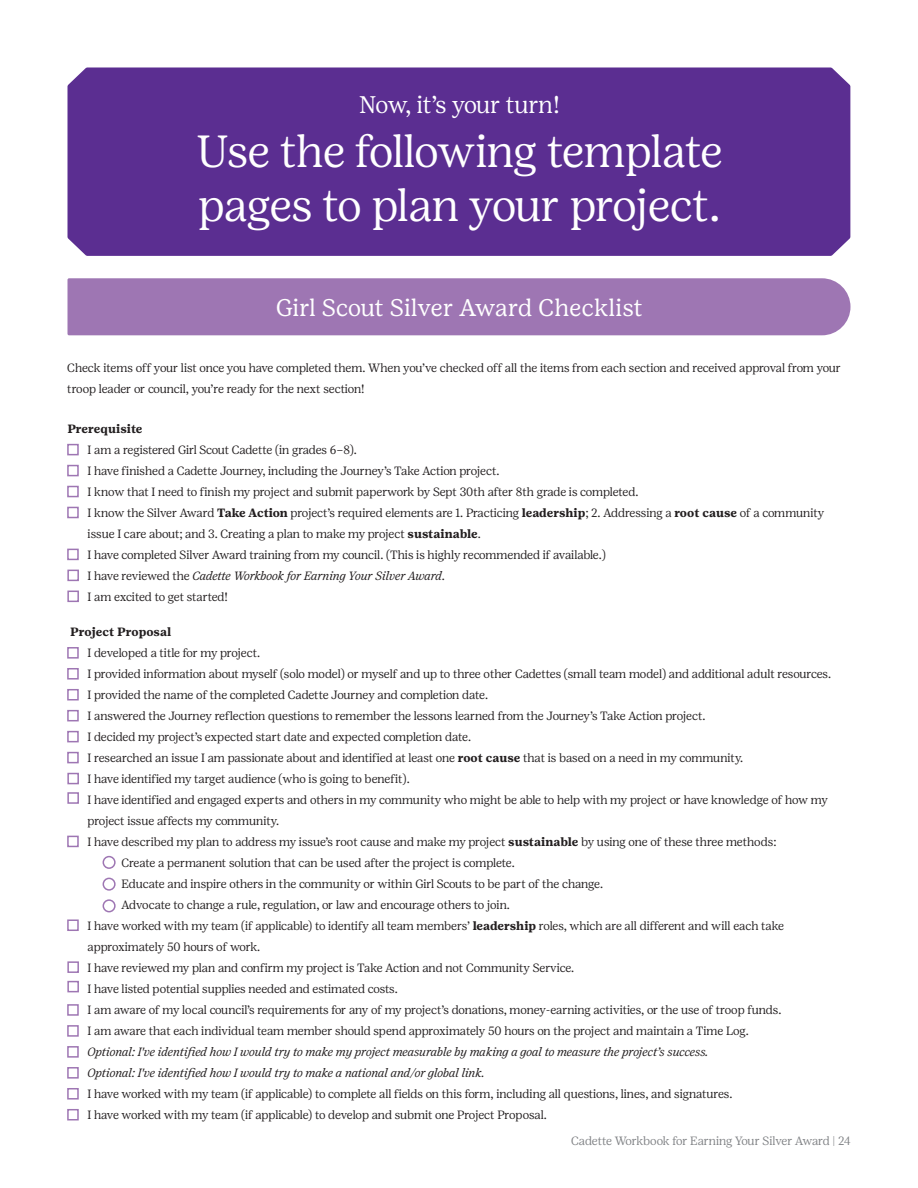
<style>
.page{position:relative;width:918px;height:1188px;background:#fff}
.page>*{position:absolute;margin:0;border:0;box-sizing:border-box;transform-origin:0 0}
.t1{font:300 45px/54px "Girl Scout Display";letter-spacing:-.01em;color:#fff}
.t2{font:24px "Girl Scout Text";letter-spacing:-.01em;color:#fff}
.t3{font:300 24px "Girl Scout Display";letter-spacing:-.01em;color:#fff}
.t4{font:300 12px/21px "Girl Scout Display";letter-spacing:-.005em;color:#231f20}
.t5{font:italic 300 12px/21px "Girl Scout Display";color:#231f20}
.t6{font:300 12px "Girl Scout Display";letter-spacing:-.015em;color:#808285}
.t7{font:700 12px "Girl Scout Text";color:#231f20}
.s1{font-family:"Girl Scout Text";font-weight:700}
.s2{font-style:italic}
</style>
<div class="page">
<div style="left:68px;top:278px;width:783px;height:57px;background:#9e76b3"></div>
<div style="left:68px;top:67px;width:782px;height:189px;background:#5b2e91"></div>
<div style="left:67px;top:444px;width:12px;height:11px;background:#fff;border:2px solid #9e76b3"></div>
<div style="left:67px;top:507px;width:12px;height:11px;background:#fff;border:2px solid #9e76b3"></div>
<div style="left:67px;top:465px;width:12px;height:11px;background:#fff;border:2px solid #9e76b3"></div>
<div style="left:67px;top:570px;width:12px;height:11px;background:#fff;border:2px solid #9e76b3"></div>
<div style="left:67px;top:486px;width:12px;height:11px;background:#fff;border:2px solid #9e76b3"></div>
<div style="left:67px;top:549px;width:12px;height:11px;background:#fff;border:2px solid #9e76b3"></div>
<div style="left:67px;top:591px;width:12px;height:11px;background:#fff;border:2px solid #9e76b3"></div>
<div style="left:67px;top:647px;width:12px;height:12px;background:#fff;border:2px solid #9e76b3"></div>
<div style="left:67px;top:836px;width:12px;height:11px;background:#fff;border:2px solid #9e76b3"></div>
<div style="left:67px;top:1004px;width:12px;height:12px;background:#fff;border:2px solid #9e76b3"></div>
<div style="left:67px;top:710px;width:12px;height:11px;background:#fff;border:2px solid #9e76b3"></div>
<div style="left:67px;top:1067px;width:12px;height:12px;background:#fff;border:2px solid #9e76b3"></div>
<div style="left:67px;top:668px;width:12px;height:12px;background:#fff;border:2px solid #9e76b3"></div>
<div style="left:67px;top:1025px;width:12px;height:12px;background:#fff;border:2px solid #9e76b3"></div>
<div style="left:67px;top:731px;width:12px;height:11px;background:#fff;border:2px solid #9e76b3"></div>
<div style="left:67px;top:919px;width:12px;height:12px;background:#fff;border:2px solid #9e76b3"></div>
<div style="left:67px;top:1088px;width:12px;height:12px;background:#fff;border:2px solid #9e76b3"></div>
<div style="left:67px;top:1109px;width:12px;height:11px;background:#fff;border:2px solid #9e76b3"></div>
<div style="left:67px;top:773px;width:12px;height:11px;background:#fff;border:2px solid #9e76b3"></div>
<div style="left:67px;top:961px;width:12px;height:12px;background:#fff;border:2px solid #9e76b3"></div>
<div style="left:67px;top:689px;width:12px;height:12px;background:#fff;border:2px solid #9e76b3"></div>
<div style="left:67px;top:1046px;width:12px;height:12px;background:#fff;border:2px solid #9e76b3"></div>
<div style="left:67px;top:752px;width:12px;height:11px;background:#fff;border:2px solid #9e76b3"></div>
<div style="left:67px;top:792px;width:12px;height:12px;background:#fff;border:2px solid #9e76b3"></div>
<div style="left:67px;top:981px;width:12px;height:11px;background:#fff;border:2px solid #9e76b3"></div>
<div style="left:103px;top:856px;width:13px;height:13px;border:2px solid #9e76b3;border-radius:50%"></div>
<div style="left:103px;top:878px;width:13px;height:13px;border:2px solid #9e76b3;border-radius:50%"></div>
<div style="left:103px;top:899px;width:13px;height:13px;border:2px solid #9e76b3;border-radius:50%"></div>
<h2 class="t3" style="left:359px;top:91px;width:202px">Now, it’s your turn!</h2>
<h1 class="t1" style="left:197px;top:124px;width:527px">Use the following template pages to plan your project.</h1>
<h2 class="t2" style="left:276px;top:294px;width:369px">Girl Scout Silver Award Checklist</h2>
<p class="t4" style="left:67px;top:357px;width:775px">Check items off your list once you have completed them. When you’ve checked off all the items from each section and received approval from your troop leader or council, you’re ready for the next section!</p>
<p class="t7" style="left:67px;top:421px;width:77px">Prerequisite</p>
<p class="t4" style="left:88px;top:439px;width:738px">I am a registered Girl Scout Cadette (in grades 6–8).<br>I have finished a Cadette Journey, including the Journey’s Take Action project.<br>I know that I need to finish my project and submit paperwork by Sept 30th after 8th grade is completed.<br>I know the Silver Award <span class="s1">Take Action</span> project’s required elements are 1. Practicing <span class="s1">leadership</span>; 2. Addressing a <span class="s1">root cause</span> of a community issue I care about; and 3. Creating a plan to make my project <span class="s1">sustainable</span>.<br>I have completed Silver Award training from my council. (This is highly recommended if available.)<br>I have reviewed the <span class="s2">Cadette Workbook for Earning Your Silver Award</span>.<br>I am excited to get started!</p>
<p class="t7" style="left:70px;top:625px;width:103px">Project Proposal</p>
<p class="t4" style="left:88px;top:642px;width:174px">I developed a title for my project.</p>
<p class="t4" style="left:88px;top:663px;width:745px">I provided information about myself (solo model) or myself and up to three other Cadettes (small team model) and additional adult resources.</p>
<p class="t4" style="left:88px;top:684px;width:402px">I provided the name of the completed Cadette Journey and completion date.</p>
<p class="t4" style="left:88px;top:705px;width:619px">I answered the Journey reflection questions to remember the lessons learned from the Journey’s Take Action project.</p>
<p class="t4" style="left:88px;top:726px;width:385px">I decided my project’s expected start date and expected completion date.</p>
<p class="t4" style="left:88px;top:747px;width:657px">I researched an issue I am passionate about and identified at least one <span class="s1">root cause</span> that is based on a need in my community.</p>
<p class="t4" style="left:88px;top:768px;width:324px">I have identified my target audience (who is going to benefit).</p>
<p class="t4" style="left:88px;top:789px;width:742px">I have identified and engaged experts and others in my community who might be able to help with my project or have knowledge of how my</p>
<p class="t4" style="left:88px;top:810px;width:193px">project issue affects my community.</p>
<p class="t4" style="left:88px;top:831px;width:690px">I have described my plan to address my issue’s root cause and make my project <span class="s1">sustainable</span> by using one of these three methods:</p>
<p class="t4" style="left:121px;top:852px;width:395px">Create a permanent solution that can be used after the project is complete.</p>
<p class="t4" style="left:121px;top:873px;width:483px">Educate and inspire others in the community or within Girl Scouts to be part of the change.</p>
<p class="t4" style="left:121px;top:894px;width:390px">Advocate to change a rule, regulation, or law and encourage others to join.</p>
<p class="t4" style="left:88px;top:915px;width:698px">I have worked with my team (if applicable) to identify all team members’ <span class="s1">leadership</span> roles, which are all different and will each take</p>
<p class="t4" style="left:88px;top:936px;width:174px">approximately 50 hours of work.</p>
<p class="t4" style="left:88px;top:957px;width:488px">I have reviewed my plan and confirm my project is Take Action and not Community Service.</p>
<p class="t4" style="left:88px;top:978px;width:312px">I have listed potential supplies needed and estimated costs.</p>
<p class="t4" style="left:88px;top:999px;width:695px">I am aware of my local council’s requirements for any of my project’s donations, money-earning activities, or the use of troop funds.</p>
<p class="t4" style="left:88px;top:1020px;width:663px">I am aware that each individual team member should spend approximately 50 hours on the project and maintain a Time Log.</p>
<p class="t5" style="left:88px;top:1041px;width:623px">Optional: I've identified how I would try to make my project measurable by making a goal to measure the project’s success.<br>Optional: I've identified how I would try to make a national and/or global link.</p>
<p class="t4" style="left:88px;top:1083px;width:646px">I have worked with my team (if applicable) to complete all fields on this form, including all questions, lines, and signatures.<br>I have worked with my team (if applicable) to develop and submit one Project Proposal.</p>
<p class="t6" style="left:571px;top:1134px;width:281px">Cadette Workbook for Earning Your Silver Award | 24</p>
</div>
